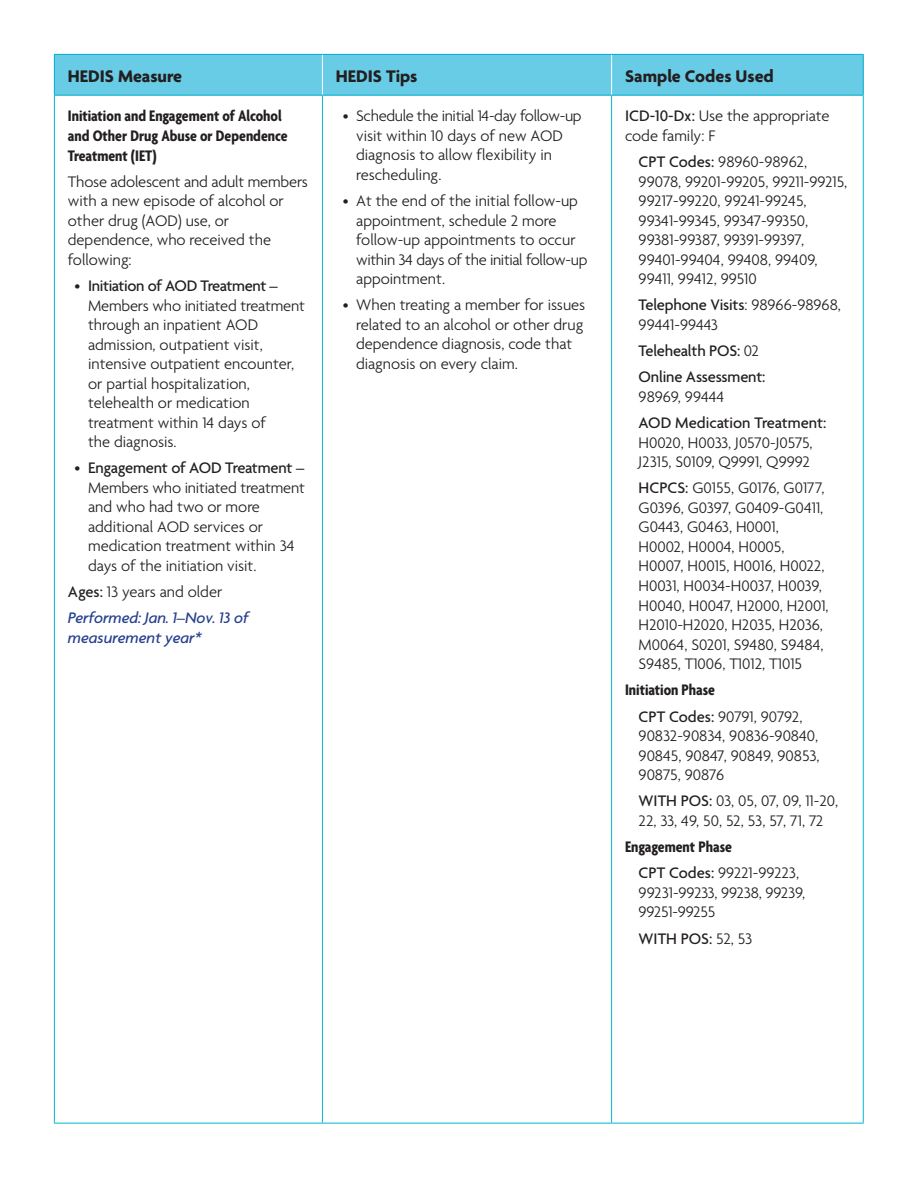
<style>
.page{position:relative;width:918px;height:1188px;background:#fff}
.page>*{position:absolute;margin:0;border:0;box-sizing:border-box;transform-origin:0 0}
.t1{font:700 18.15px "Agenda";color:#231f20}
.t2{font:300 16.5px/19.5px "Agenda";color:#231f20}
.t3{font:700 condensed 16.5px/19.5px "Agenda";color:#231f20}
.t4{font:500 16.5px/26.2px "Agenda";letter-spacing:-.01em;color:#231f20}
.t5{font:italic 500 16.5px/26.2px "Agenda";letter-spacing:-.01em;color:#253f8e}
.s1{font-weight:500}
.s2{font-style:normal;color:#231f20}
.s3{font-weight:300;font-style:normal;color:#231f20}
.s4{font-weight:300}
.s5{font-weight:500;font-stretch:normal}
.s6{font-weight:300;font-stretch:normal}
</style>
<div class="page">
<div style="left:55px;top:55px;width:808px;height:40px;background:#68cce6"></div>
<hr style="left:54px;top:1123px;width:268px;height:1px;background:#01b8d0">
<hr style="left:322px;top:1123px;width:290px;height:1px;background:#01b8d0">
<hr style="left:612px;top:1123px;width:252px;height:1px;background:#01b8d0">
<hr style="left:322px;top:55px;width:1px;height:40px;background:#fff">
<hr style="left:611px;top:55px;width:1px;height:40px;background:#fff">
<hr style="left:54px;top:54px;width:268px;height:1px;background:#00acc8">
<hr style="left:54px;top:55px;width:1px;height:40px;background:#00acc8">
<hr style="left:322px;top:54px;width:290px;height:1px;background:#00acc8">
<hr style="left:612px;top:54px;width:252px;height:1px;background:#00acc8">
<hr style="left:863px;top:55px;width:1px;height:40px;background:#00acc8">
<hr style="left:54px;top:95px;width:268px;height:1px;background:#00acc8">
<hr style="left:322px;top:95px;width:290px;height:1px;background:#00acc8">
<hr style="left:612px;top:95px;width:252px;height:1px;background:#00acc8">
<hr style="left:54px;top:96px;width:1px;height:1027px;background:#01b8d0">
<hr style="left:322px;top:96px;width:1px;height:1027px;background:#01b8d0">
<hr style="left:611px;top:96px;width:1px;height:1027px;background:#01b8d0">
<hr style="left:863px;top:96px;width:1px;height:1027px;background:#01b8d0">
<p class="t1" style="left:68px;top:65px;width:116px">HEDIS Measure</p>
<p class="t1" style="left:336px;top:65px;width:83px">HEDIS Tips</p>
<p class="t1" style="left:625px;top:65px;width:150px">Sample Codes Used</p>
<p class="t3" style="left:68px;top:106px;width:221px">Initiation and Engagement of Alcohol and Other Drug Abuse or Dependence<br>Treatment (IET)</p>
<p class="t2" style="left:68px;top:171px;width:242px">Those adolescent and adult members with a new episode of alcohol or other drug (AOD) use, or dependence, who received the following:</p>
<p class="t2" style="left:88px;top:276px;width:218px;text-indent:-13px">• <span class="s1">Initiation of AOD Treatment –<br></span>Members who initiated treatment through an inpatient AOD admission, outpatient visit, intensive outpatient encounter, or partial hospitalization, telehealth or medication treatment within 14 days of<br>the diagnosis.</p>
<p class="t2" style="left:88px;top:458px;width:218px;text-indent:-13px">• <span class="s1">Engagement of AOD Treatment –<br></span>Members who initiated treatment and who had two or more additional AOD services or medication treatment within 34 days of the initiation visit.</p>
<p class="t5" style="left:68px;top:578px;width:182px"><span class="s2">Ages:</span> <span class="s3">13 years and older<br></span>Performed: Jan. 1–Nov. 13 of</p>
<p class="t5" style="left:68px;top:624px;width:135px">measurement year*</p>
<p class="t2" style="left:356px;top:106px;width:227px;text-indent:-13px">• Schedule the initial 14-day follow-up visit within 10 days of new AOD diagnosis to allow flexibility in rescheduling.</p>
<p class="t2" style="left:356px;top:191px;width:233px;text-indent:-13px">• At the end of the initial follow-up appointment, schedule 2 more follow-up appointments to occur within 34 days of the initial follow-up appointment.</p>
<p class="t2" style="left:356px;top:295px;width:231px;text-indent:-13px">• When treating a member for issues related to an alcohol or other drug dependence diagnosis, code that diagnosis on every claim.</p>
<p class="t2" style="left:625px;top:106px;width:206px"><span class="s1">ICD-10-Dx:</span> Use the appropriate code family: F</p>
<p class="t2" style="left:639px;top:152px;width:210px"><span class="s1">CPT Codes:</span> 98960-98962,<br>99078, 99201-99205, 99211-99215,<br>99217-99220, 99241-99245,<br>99341-99345, 99347-99350,<br>99381-99387, 99391-99397,<br>99401-99404, 99408, 99409,<br>99411, 99412, 99510</p>
<p class="t2" style="left:639px;top:295px;width:204px"><span class="s1">Telephone Visits</span>: 98966-98968,<br>99441-99443</p>
<p class="t4" style="left:639px;top:337px;width:128px">Telehealth POS: <span class="s4">02<br></span>Online Assessment:</p>
<p class="t2" style="left:639px;top:387px;width:87px">98969, 99444</p>
<p class="t4" style="left:639px;top:409px;width:189px">AOD Medication Treatment:</p>
<p class="t2" style="left:639px;top:432px;width:176px">H0020, H0033, J0570-J0575,<br>J2315, S0109, Q9991, Q9992</p>
<p class="t2" style="left:639px;top:478px;width:192px"><span class="s1">HCPCS:</span> G0155, G0176, G0177,<br>G0396, G0397, G0409-G0411,<br>G0443, G0463, H0001,<br>H0002, H0004, H0005,<br>H0007, H0015, H0016, H0022,<br>H0031, H0034-H0037, H0039,<br>H0040, H0047, H2000, H2001,<br>H2010-H2020, H2035, H2036,<br>M0064, S0201, S9480, S9484,<br>S9485, T1006, T1012, T1015</p>
<p class="t3" style="left:639px;top:676px;width:166px;line-height:26.2px;text-indent:-13px">Initiation Phase<br><span class="s5">CPT Codes:</span> <span class="s6">90791, 90792,</span></p>
<p class="t2" style="left:639px;top:726px;width:183px;text-align:justify">90832-90834, 90836-90840, 90845, 90847, 90849, 90853, 90875, 90876</p>
<p class="t2" style="left:639px;top:791px;width:201px"><span class="s1">WITH POS:</span> 03, 05, 07, 09, 11-20,<br>22, 33, 49, 50, 52, 53, 57, 71, 72</p>
<p class="t3" style="left:639px;top:833px;width:162px;line-height:26.2px;text-indent:-13px">Engagement Phase<br><span class="s5">CPT Codes:</span> <span class="s6">99221-99223,</span></p>
<p class="t2" style="left:639px;top:882px;width:168px">99231-99233, 99238, 99239,<br>99251-99255</p>
<p class="t4" style="left:639px;top:925px;width:115px">WITH POS: <span class="s4">52, 53</span></p>
</div>
